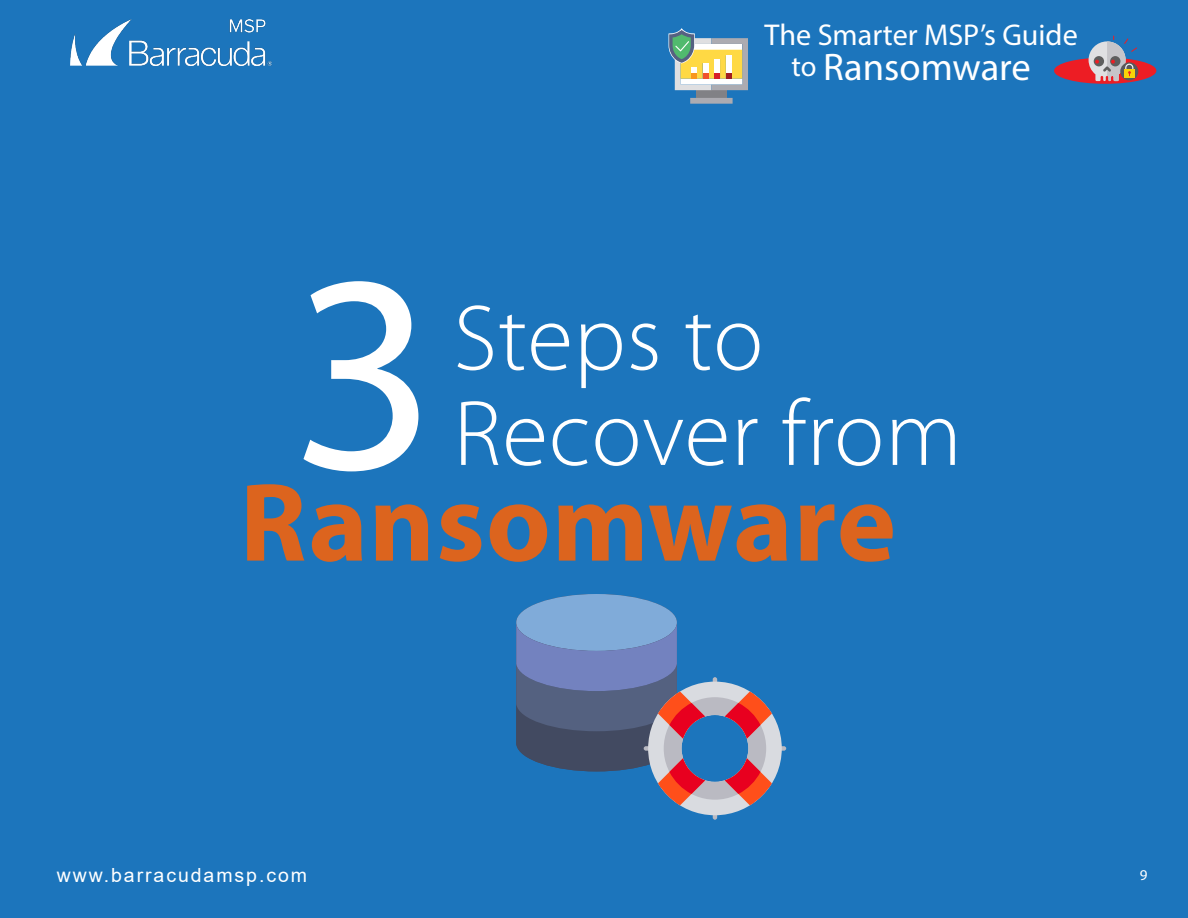
<style>
.page{position:relative;width:1188px;height:918px;background:#1c75bc}
.page>*{position:absolute;margin:0;border:0;box-sizing:border-box;transform-origin:0 0}
.t1{font:283.2px "Myriad Pro";color:#fff}
.t2{font:700 112.5px "Myriad Pro";letter-spacing:.01em;color:#dc641e}
.t3{font:300 93.75px "Myriad Pro";letter-spacing:.01em;color:#fff}
.t4{font:38.55px "Myriad Pro";color:#fff}
.t5{font:30.15px "Myriad Pro";color:#fff}
.t6{font:19.5px "Arial";letter-spacing:.1em;color:#fff}
.t7{font:15px "Myriad Pro";color:#fff}
.s1{font-size:28.65px}
</style>
<div class="page">
<div style="left:1054px;top:58px;width:102px;height:26px;background:#ed1d24;border-radius:50%"></div>
<svg style="left:1089px;top:36px;width:49px;height:45px"></svg>
<div style="left:696px;top:90px;width:31px;height:8px;background:#818185"></div>
<svg style="left:690px;top:98px;width:43px;height:6px"></svg>
<svg style="left:668px;top:28px;width:80px;height:62px"></svg>
<img style="left:71px;top:20px;width:200px;height:46px">
<div style="left:777px;top:746px;width:9px;height:5px;background:#babac2;border-radius:2px"></div>
<svg style="left:516px;top:594px;width:266px;height:226px"></svg>
<p class="t5" style="left:765px;top:16px;width:315px">The Smarter MSP’s Guide</p>
<p class="t4" style="left:792px;top:43px;width:241px"><span class="s1">to</span> Ransomware</p>
<h1 class="t1" style="left:292px;top:199px;width:147px">3</h1>
<h3 class="t3" style="left:454px;top:287px;width:311px">Steps to</h3>
<h3 class="t3" style="left:454px;top:382px;width:510px">Recover from</h3>
<h2 class="t2" style="left:240px;top:449px;width:658px">Ransomware</h2>
<p class="t6" style="left:57px;top:862px;width:252px">www.barracudamsp.com</p>
<p class="t7" style="left:1140px;top:866px;width:9px">9</p>
</div>
